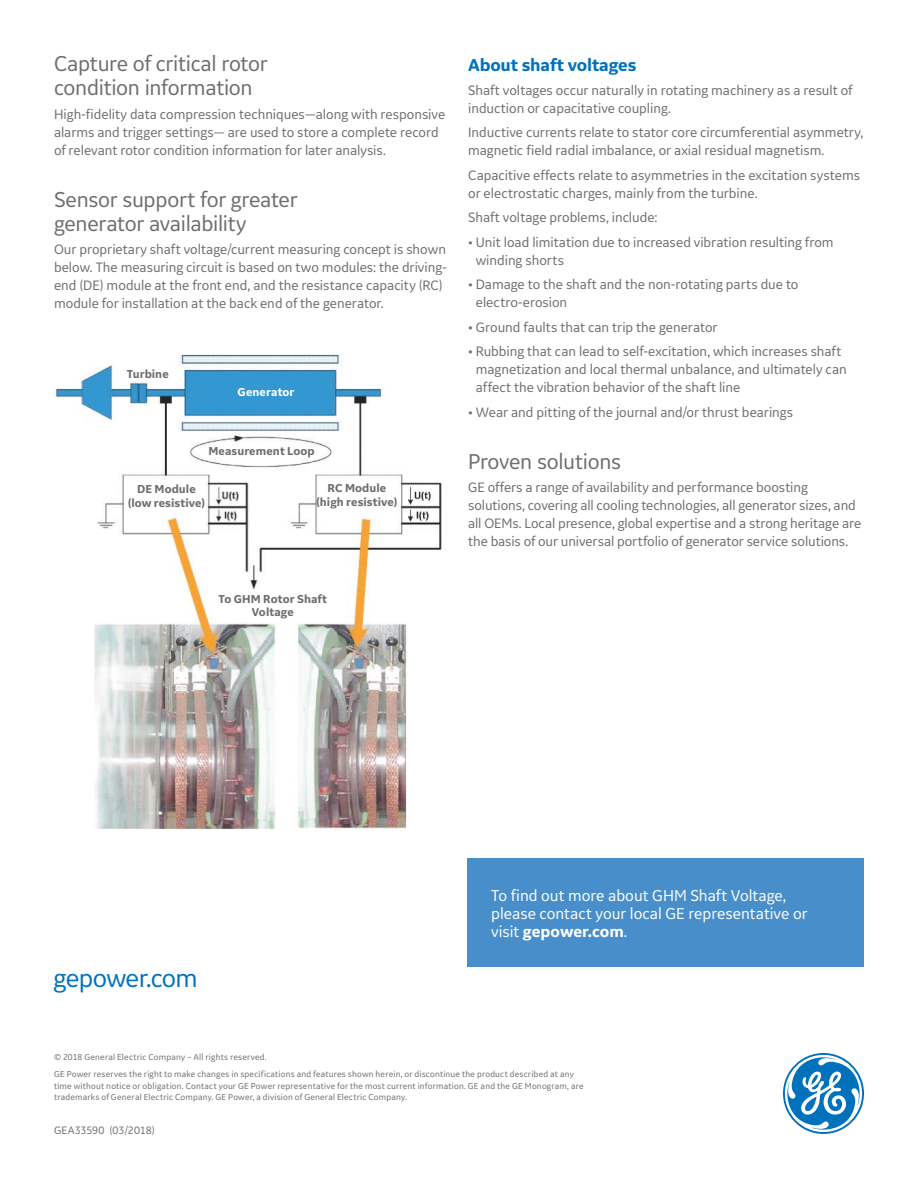
<style>
.page{position:relative;width:918px;height:1188px;background:#fff}
.page>*{position:absolute;margin:0;border:0;box-sizing:border-box;transform-origin:0 0}
.t1{font:27px "GE Inspira Sans";letter-spacing:-.025em;color:#0072bc}
.t2{font:22.5px/24px "GE Inspira Sans";letter-spacing:-.015em;color:#6c6d70}
.t3{font:700 18px "GE Inspira Sans";letter-spacing:-.01em;color:#0072bc}
.t4{font:16.5px/18px "GE Inspira Sans";letter-spacing:-.005em;color:#fff}
.t5{font:14.25px/18px "GE Inspira Sans";letter-spacing:-.005em;color:#6c6d70}
.t6{font:700 12px/13.5px "GE Inspira Sans";letter-spacing:.005em;color:#6c6d70;text-align:center}
.t7{font:700 12px "GE Inspira Sans";letter-spacing:.005em;color:#fff}
.t8{font:11.25px "GE Inspira Sans";color:#6c6d70}
.t9{font:9px/17.7px "GE Inspira Sans";letter-spacing:.02em;color:#6c6d70}
.s1{font-weight:700}
</style>
<div class="page">
<img style="left:53px;top:354px;width:389px;height:476px">
<svg style="left:783px;top:1053px;width:81px;height:81px"></svg>
<div style="left:467px;top:858px;width:396px;height:109px;background:#478ecb"></div>
<h2 class="t2" style="left:54px;top:51px;width:215px">Capture of critical rotor condition information</h2>
<p class="t5" style="left:54px;top:105px;width:393px">High-fidelity data compression techniques—along with responsive alarms and trigger settings— are used to store a complete record of relevant rotor condition information for later analysis.</p>
<h2 class="t2" style="left:54px;top:187px;width:245px">Sensor support for greater generator availability</h2>
<p class="t5" style="left:54px;top:240px;width:394px">Our proprietary shaft voltage/current measuring concept is shown below. The measuring circuit is based on two modules: the driving&shy;end (DE) module at the front end, and the resistance capacity (RC) module for installation at the back end of the generator.</p>
<p class="t6" style="left:127px;top:366px;width:43px">Turbine</p>
<p class="t7" style="left:238px;top:385px;width:58px">Generator</p>
<p class="t6" style="left:208px;top:444px;width:108px">Measurement Loop</p>
<p class="t6" style="left:128px;top:482px;width:79px">DE Module (low resistive)</p>
<p class="t6" style="left:316px;top:481px;width:83px">RC Module (high resistive)</p>
<p class="t6" style="left:219px;top:592px;width:110px">To GHM Rotor Shaft<br>Voltage</p>
<p class="t3" style="left:468px;top:54px;width:170px">About shaft voltages</p>
<p class="t5" style="left:468px;top:81px;width:386px">Shaft voltages occur naturally in rotating machinery as a result of induction or capacitative coupling.</p>
<p class="t5" style="left:468px;top:123px;width:397px">Inductive currents relate to stator core circumferential asymmetry, magnetic field radial imbalance, or axial residual magnetism.</p>
<p class="t5" style="left:468px;top:166px;width:393px">Capacitive effects relate to asymmetries in the excitation systems or electrostatic charges, mainly from the turbine.</p>
<p class="t5" style="left:468px;top:208px;width:191px">Shaft voltage problems, include:</p>
<p class="t5" style="left:476px;top:233px;width:359px;text-indent:-8px">• Unit load limitation due to increased vibration resulting from winding shorts</p>
<p class="t5" style="left:476px;top:275px;width:324px;text-indent:-8px">• Damage to the shaft and the non-rotating parts due to electro-erosion</p>
<p class="t5" style="left:468px;top:317px;width:251px">• Ground faults that can trip the generator</p>
<p class="t5" style="left:476px;top:342px;width:373px;text-indent:-8px">• Rubbing that can lead to self-excitation, which increases shaft magnetization and local thermal unbalance, and ultimately can affect the vibration behavior of the shaft line</p>
<p class="t5" style="left:468px;top:402px;width:327px">• Wear and pitting of the journal and/or thrust bearings</p>
<h2 class="t2" style="left:468px;top:449px;width:154px">Proven solutions</h2>
<p class="t5" style="left:468px;top:478px;width:395px">GE offers a range of availability and performance boosting solutions, covering all cooling technologies, all generator sizes, and all OEMs. Local presence, global expertise and a strong heritage are the basis of our universal portfolio of generator service solutions.</p>
<h1 class="t1" style="left:53px;top:962px;width:146px">gepower.com</h1>
<p class="t4" style="left:491px;top:886px;width:318px">To find out more about GHM Shaft Voltage, please contact your local GE representative or visit <span class="s1">gepower.com</span>.</p>
<p class="t9" style="left:54px;top:1047px;width:521px">© 2018 General Electric Company – All rights reserved.<br>GE Power reserves the right to make changes in specifications and features shown herein, or discontinue the product described at any</p>
<p class="t9" style="left:54px;top:1080px;width:531px;line-height:11.2px">time without notice or obligation. Contact your GE Power representative for the most current information. GE and the GE Monogram, are trademarks of General Electric Company. GE Power, a division of General Electric Company.</p>
<p class="t8" style="left:54px;top:1123px;width:103px">GEA33590 (03/2018)</p>
</div>
